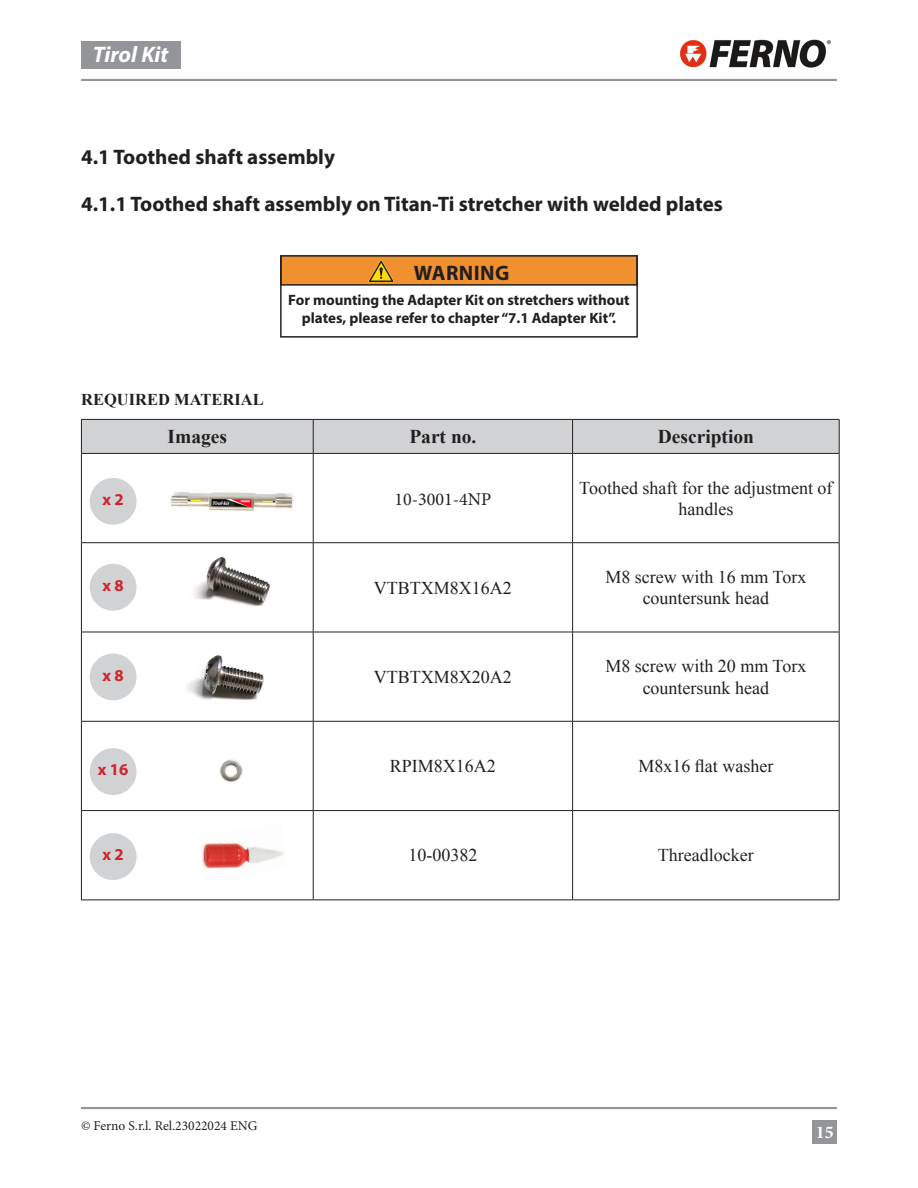
<style>
.page{position:relative;width:918px;height:1188px;background:#fff}
.page>*{position:absolute;margin:0;border:0;box-sizing:border-box;transform-origin:0 0}
.t1{font:italic 700 22.5px "Myriad Pro";color:#fff}
.Sottotitolo_X_X_X{font:700 21px "Myriad Pro";color:#231f20}
.Sottotitolo_X_X{font:700 21px "Myriad Pro";color:#231f20}
.Warning_Title{font:700 21px "Myriad Pro";letter-spacing:.02em;color:#231f20}
.Body{font:700 19.5px "Times New Roman";color:#231f20}
.Body-2{font:18px/21.6px "Times New Roman";color:#231f20;text-align:center}
.Body-3{font:18px "Minion Pro";color:#231f20}
.t2{font:700 18px "Minion Pro";color:#fff}
.Bulleted_List{font:700 16.65px "Myriad Pro";color:#d1232a}
.Body-4{font:700 16.5px "Times New Roman";color:#231f20}
.Warning_Title-2{font:700 15px/18px "Myriad Pro";color:#231f20;text-align:center}
.t3{font:13.5px "Minion Pro";color:#231f20}
</style>
<div class="page">
<div style="left:813px;top:1120px;width:24px;height:24px;background:#939598"></div>
<div style="left:81px;top:41px;width:99px;height:28px;background:#939598"></div>
<hr style="left:81px;top:79px;width:756px;height:2px;background:#939598">
<hr style="left:81px;top:1107px;width:756px;height:2px;background:#939598">
<img style="left:680px;top:39px;width:151px;height:29px">
<div style="left:281px;top:255px;width:356px;height:30px;background:#f0902f"></div>
<div style="left:280px;top:255px;width:358px;height:31px;border:2px solid #231f20"></div>
<div style="left:280px;top:255px;width:358px;height:83px;border:2px solid #231f20"></div>
<svg style="left:368px;top:260px;width:26px;height:22px"></svg>
<div style="left:82px;top:420px;width:757px;height:33px;background:#d1d2d4"></div>
<hr style="left:81px;top:454px;width:1px;height:88px;background:#231f20">
<hr style="left:313px;top:454px;width:1px;height:88px;background:#231f20">
<hr style="left:572px;top:454px;width:1px;height:88px;background:#231f20">
<hr style="left:839px;top:454px;width:1px;height:88px;background:#231f20">
<hr style="left:81px;top:542px;width:232px;height:1px;background:#231f20">
<hr style="left:81px;top:543px;width:1px;height:89px;background:#231f20">
<hr style="left:313px;top:542px;width:260px;height:1px;background:#231f20">
<hr style="left:313px;top:543px;width:1px;height:89px;background:#231f20">
<hr style="left:573px;top:542px;width:266px;height:1px;background:#231f20">
<hr style="left:572px;top:543px;width:1px;height:89px;background:#231f20">
<hr style="left:839px;top:543px;width:1px;height:89px;background:#231f20">
<hr style="left:81px;top:632px;width:232px;height:1px;background:#231f20">
<hr style="left:81px;top:632px;width:1px;height:89px;background:#231f20">
<hr style="left:313px;top:632px;width:260px;height:1px;background:#231f20">
<hr style="left:313px;top:632px;width:1px;height:89px;background:#231f20">
<hr style="left:573px;top:632px;width:266px;height:1px;background:#231f20">
<hr style="left:572px;top:632px;width:1px;height:89px;background:#231f20">
<hr style="left:839px;top:632px;width:1px;height:89px;background:#231f20">
<hr style="left:81px;top:721px;width:232px;height:1px;background:#231f20">
<hr style="left:81px;top:722px;width:1px;height:88px;background:#231f20">
<hr style="left:313px;top:721px;width:260px;height:1px;background:#231f20">
<hr style="left:313px;top:722px;width:1px;height:88px;background:#231f20">
<hr style="left:573px;top:721px;width:266px;height:1px;background:#231f20">
<hr style="left:572px;top:722px;width:1px;height:88px;background:#231f20">
<hr style="left:839px;top:722px;width:1px;height:88px;background:#231f20">
<hr style="left:81px;top:810px;width:232px;height:1px;background:#231f20">
<hr style="left:81px;top:811px;width:1px;height:89px;background:#231f20">
<hr style="left:313px;top:810px;width:260px;height:1px;background:#231f20">
<hr style="left:313px;top:811px;width:1px;height:89px;background:#231f20">
<hr style="left:573px;top:810px;width:266px;height:1px;background:#231f20">
<hr style="left:572px;top:811px;width:1px;height:89px;background:#231f20">
<hr style="left:839px;top:811px;width:1px;height:89px;background:#231f20">
<hr style="left:81px;top:900px;width:232px;height:1px;background:#231f20">
<hr style="left:313px;top:900px;width:260px;height:1px;background:#231f20">
<hr style="left:573px;top:900px;width:266px;height:1px;background:#231f20">
<hr style="left:81px;top:419px;width:232px;height:1px;background:#231f20">
<hr style="left:81px;top:420px;width:1px;height:33px;background:#231f20">
<hr style="left:313px;top:419px;width:260px;height:1px;background:#231f20">
<hr style="left:313px;top:420px;width:1px;height:33px;background:#231f20">
<hr style="left:573px;top:419px;width:266px;height:1px;background:#231f20">
<hr style="left:572px;top:420px;width:1px;height:33px;background:#231f20">
<hr style="left:839px;top:420px;width:1px;height:33px;background:#231f20">
<hr style="left:81px;top:453px;width:232px;height:1px;background:#231f20">
<hr style="left:313px;top:453px;width:260px;height:1px;background:#231f20">
<hr style="left:573px;top:453px;width:266px;height:1px;background:#231f20">
<div style="left:90px;top:478px;width:47px;height:47px;background:#d1d2d4;border-radius:50%"></div>
<div style="left:90px;top:564px;width:47px;height:47px;background:#d1d2d4;border-radius:50%"></div>
<div style="left:90px;top:748px;width:47px;height:47px;background:#d1d2d4;border-radius:50%"></div>
<div style="left:90px;top:833px;width:47px;height:47px;background:#d1d2d4;border-radius:50%"></div>
<div style="left:90px;top:653px;width:47px;height:47px;background:#d1d2d4;border-radius:50%"></div>
<img style="left:219px;top:759px;width:24px;height:24px">
<img style="left:201px;top:843px;width:83px;height:26px">
<img style="left:193px;top:556px;width:77px;height:50px">
<img style="left:187px;top:655px;width:77px;height:45px">
<img style="left:171px;top:492px;width:122px;height:19px">
<p class="t1" style="left:93px;top:40px;width:77px">Tirol Kit</p>
<p class="Sottotitolo_X_X" style="left:81px;top:143px;width:255px">4.1 Toothed shaft assembly</p>
<p class="Sottotitolo_X_X_X" style="left:81px;top:190px;width:643px">4.1.1 Toothed shaft assembly on Titan-Ti stretcher with welded plates</p>
<p class="Warning_Title" style="left:414px;top:259px;width:97px">WARNING</p>
<p class="Warning_Title-2" style="left:288px;top:290px;width:343px">For mounting the Adapter Kit on stretchers without plates, please refer to chapter “7.1 Adapter Kit”.</p>
<p class="Body-4" style="left:81px;top:388px;width:184px">REQUIRED MATERIAL</p>
<p class="Body" style="left:168px;top:423px;width:61px">Images</p>
<p class="Body" style="left:409px;top:423px;width:69px">Part no.</p>
<p class="Body" style="left:658px;top:423px;width:98px">Description</p>
<p class="Bulleted_List" style="left:103px;top:489px;width:23px">x 2</p>
<p class="Bulleted_List" style="left:103px;top:575px;width:23px">x 8</p>
<p class="Bulleted_List" style="left:103px;top:664px;width:23px">x 8</p>
<p class="Bulleted_List" style="left:98px;top:759px;width:32px">x 16</p>
<p class="Bulleted_List" style="left:103px;top:844px;width:23px">x 2</p>
<p class="t3" style="left:81px;top:1117px;width:178px">© Ferno S.r.l. Rel.23022024 ENG</p>
<p class="Body-3" style="left:395px;top:487px;width:98px">10-3001-4NP</p>
<p class="Body-2" style="left:579px;top:476px;width:255px">Toothed shaft for the adjustment of handles</p>
<p class="Body-2" style="left:374px;top:576px;width:139px">VTBTXM8X16A2</p>
<p class="Body-2" style="left:605px;top:566px;width:202px">M8 screw with 16 mm Torx countersunk head</p>
<p class="Body-2" style="left:374px;top:666px;width:139px">VTBTXM8X20A2</p>
<p class="Body-2" style="left:605px;top:655px;width:202px">M8 screw with 20 mm Torx countersunk head</p>
<p class="Body-2" style="left:390px;top:755px;width:108px">RPIM8X16A2</p>
<p class="Body-2" style="left:638px;top:755px;width:136px">M8x16 flat washer</p>
<p class="Body-2" style="left:408px;top:844px;width:70px">10-00382</p>
<p class="Body-2" style="left:658px;top:844px;width:97px">Threadlocker</p>
<p class="t2" style="left:816px;top:1120px;width:19px">15</p>
</div>
